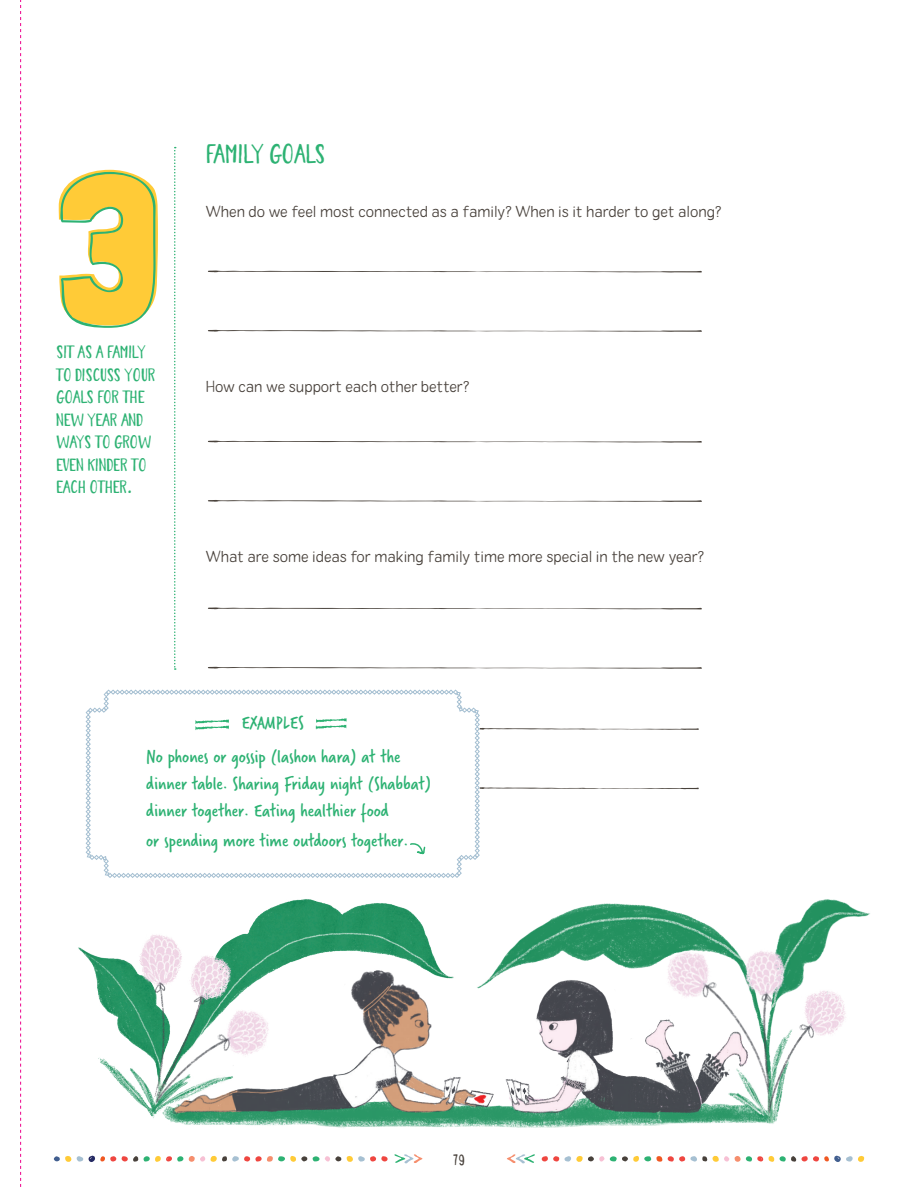
<style>
.page{position:relative;width:918px;height:1188px;background:#fff}
.page>*{position:absolute;margin:0;border:0;box-sizing:border-box;transform-origin:0 0}
.Rosh_Hashanah_Body{font:216.15px "Londrina Outline";color:#2db273}
.Rosh_Hashanah_Body-2{font:27px "Portena Help Forest";color:#2db273}
.Rosh_Hashanah_Body-3{font:19.5px/27px "Verveine";color:#2db273}
.Rosh_Hashanah_Body-4{font:18px/22.5px "Portena Help Forest";color:#2db273}
.Rosh_Hashanah_Body-5{font:15.75px "Colby St Ext Lt";color:#48413b}
.t1{font:15px "Portena Help Forest";color:#48413b}
</style>
<div class="page">
<svg style="left:174px;top:147px;width:2px;height:523px"></svg>
<svg style="left:208px;top:270px;width:494px;height:3px"></svg>
<svg style="left:208px;top:330px;width:494px;height:2px"></svg>
<svg style="left:208px;top:441px;width:494px;height:2px"></svg>
<svg style="left:208px;top:500px;width:494px;height:2px"></svg>
<svg style="left:208px;top:607px;width:494px;height:3px"></svg>
<svg style="left:208px;top:667px;width:494px;height:2px"></svg>
<img style="left:78px;top:899px;width:792px;height:229px">
<svg style="left:86px;top:690px;width:613px;height:188px"></svg>
<svg style="left:53px;top:1155px;width:335px;height:7px"></svg>
<svg style="left:394px;top:1154px;width:29px;height:10px"></svg>
<svg style="left:735px;top:1155px;width:129px;height:7px"></svg>
<svg style="left:541px;top:1156px;width:188px;height:6px"></svg>
<svg style="left:507px;top:1154px;width:28px;height:10px"></svg>
<svg style="left:20px;top:0;width:1px;height:1187px"></svg>
<p class="Rosh_Hashanah_Body" style="left:57px;top:123px;width:104px">3</p>
<p class="Rosh_Hashanah_Body-4" style="left:56px;top:363px;width:101px">TO DISCUSS YOUR<br>GOALS FOR THE<br>NEW YEAR AND<br>WAYS TO GROW<br>EVEN KINDER TO<br>EACH OTHER.</p>
<p class="Rosh_Hashanah_Body-4" style="left:56px;top:341px;width:91px">SIT AS A FAMILY</p>
<p class="Rosh_Hashanah_Body-2" style="left:206px;top:138px;width:121px">FAMILY GOALS</p>
<p class="Rosh_Hashanah_Body-5" style="left:206px;top:202px;width:517px">When do we feel most connected as a family? When is it harder to get along?</p>
<p class="Rosh_Hashanah_Body-5" style="left:206px;top:377px;width:265px">How can we support each other better?</p>
<p class="Rosh_Hashanah_Body-5" style="left:206px;top:547px;width:500px">What are some ideas for making family time more special in the new year?</p>
<p class="Rosh_Hashanah_Body-3" style="left:242px;top:709px;width:64px">EXAMPLES</p>
<p class="Rosh_Hashanah_Body-3" style="left:146px;top:743px;width:287px">No phones or gossip (lashon hara) at the dinner table. Sharing Friday night (Shabbat) dinner together. Eating healthier food</p>
<p class="Rosh_Hashanah_Body-3" style="left:146px;top:827px;width:264px">or spending more time outdoors together.</p>
<p class="t1" style="left:453px;top:1151px;width:14px">79</p>
</div>
